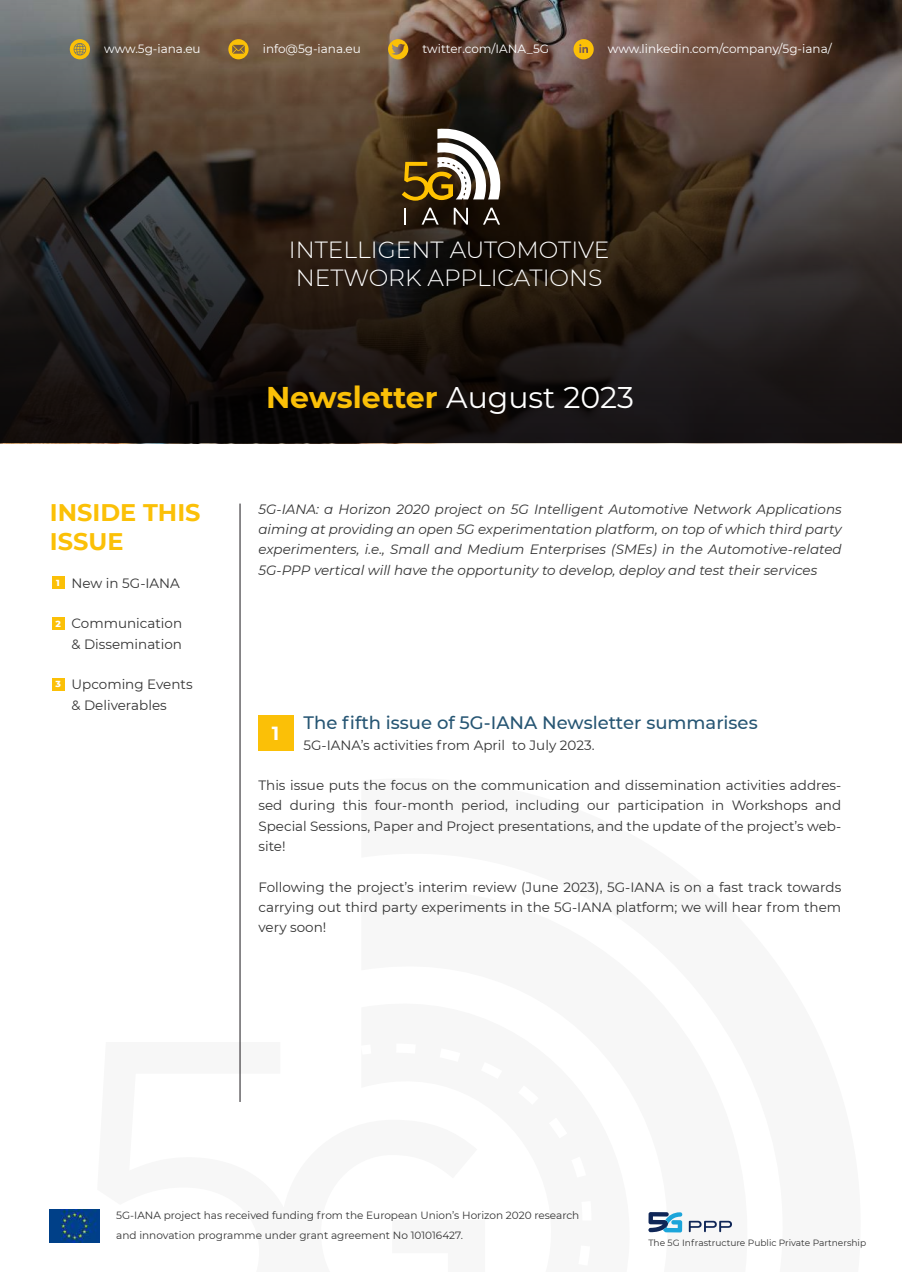
<style>
.page{position:relative;width:902px;height:1272px;background:#fff}
.page>*{position:absolute;margin:0;border:0;box-sizing:border-box;transform-origin:0 0}
.t1{font:700 30px "Montserrat";color:#fbc007}
.t2{font:700 24px/28.8px "Montserrat";color:#fbc007}
.t3{font:300 23.4px/28px "Montserrat";color:#fff}
.t4{font:700 18.9px "Montserrat";color:#fff}
.t5{font:500 18px "Montserrat";color:#265573}
.t6{font:13.5px/20.2px "Montserrat";color:#333;text-align:justify}
.t7{font:italic 13.5px/20.2px "Montserrat";color:#333;text-align:justify}
.t8{font:12px "Montserrat";color:#fff}
.t9{font:10.5px/20.1px "Montserrat";color:#333}
.t10{font:9px "Montserrat";color:#333}
.t11{font:800 9px "Montserrat";color:#fff}
.s1{font-weight:100;color:#fff}
</style>
<div class="page">
<svg style="left:0;top:0;width:902px;height:443px;background:#372d26"></svg>
<img style="left:50px;top:1209px;width:50px;height:34px">
<svg style="left:573px;top:39px;width:21px;height:20px"></svg>
<svg style="left:388px;top:39px;width:21px;height:20px"></svg>
<svg style="left:70px;top:39px;width:20px;height:20px"></svg>
<svg style="left:228px;top:39px;width:21px;height:20px"></svg>
<hr style="left:240px;top:504px;width:1px;height:598px;background:#1a171b">
<svg style="left:648px;top:1212px;width:34px;height:20px"></svg>
<svg style="left:689px;top:1221px;width:43px;height:11px"></svg>
<div style="left:52px;top:577px;width:13px;height:12px;background:#fbc007"></div>
<div style="left:258px;top:715px;width:36px;height:35px;background:#fbc007"></div>
<div style="left:52px;top:617px;width:13px;height:13px;background:#fbc007"></div>
<div style="left:52px;top:678px;width:13px;height:12px;background:#fbc007"></div>
<svg style="left:404px;top:208px;width:2px;height:17px"></svg>
<svg style="left:422px;top:208px;width:17px;height:17px"></svg>
<svg style="left:454px;top:208px;width:14px;height:17px"></svg>
<svg style="left:483px;top:208px;width:17px;height:17px"></svg>
<svg style="left:402px;top:125px;width:106px;height:76px"></svg>
<p class="t8" style="left:104px;top:41px;width:98px">www.5g-iana.eu</p>
<p class="t8" style="left:263px;top:41px;width:100px">info@5g-iana.eu</p>
<p class="t8" style="left:422px;top:41px;width:128px">twitter.com/IANA_5G</p>
<p class="t8" style="left:608px;top:41px;width:225px">www.linkedin.com/company/5g-iana/</p>
<h3 class="t3" style="left:289px;top:235px;width:322px">INTELLIGENT AUTOMOTIVE<br>NETWORK APPLICATIONS</h3>
<h2 class="t2" style="left:50px;top:497px;width:152px">INSIDE THIS<br>ISSUE</h2>
<p class="t6" style="left:72px;top:572px;width:110px">New in 5G-IANA</p>
<p class="t6" style="left:72px;top:613px;width:112px">Communication &amp; Dissemination</p>
<p class="t6" style="left:72px;top:674px;width:123px">Upcoming Events &amp; Deliverables</p>
<p class="t11" style="left:56px;top:576px;width:5px">1</p>
<p class="t11" style="left:55px;top:617px;width:7px">2</p>
<p class="t11" style="left:55px;top:678px;width:7px">3</p>
<h1 class="t1" style="left:266px;top:376px;width:370px">Newsletter <span class="s1">August 2023</span></h1>
<p class="t7" style="left:258px;top:498px;width:585px">5G-IANA: a Horizon 2020 project on 5G Intelligent Automotive Network Applications aiming at providing an open 5G experimentation platform, on top of which third party experimenters, i.e., Small and Medium Enterprises (SMEs) in the Automotive-related 5G-PPP vertical will have the opportunity to develop, deploy and test their services</p>
<h3 class="t5" style="left:303px;top:710px;width:456px">The fifth issue of 5G-IANA Newsletter summarises</h3>
<p class="t6" style="left:303px;top:734px;width:293px">5G-IANA’s activities from April to July 2023.</p>
<p class="t6" style="left:258px;top:775px;width:584px">This issue puts the focus on the communication and dissemination activities addres&shy;sed during this four-month period, including our participation in Workshops and Special Sessions, Paper and Project presentations, and the update of the project’s web&shy;site!</p>
<p class="t6" style="left:258px;top:876px;width:584px">Following the project’s interim review (June 2023), 5G-IANA is on a fast track towards carrying out third party experiments in the 5G-IANA platform; we will hear from them very soon!</p>
<h3 class="t4" style="left:272px;top:720px;width:9px">1</h3>
<p class="t9" style="left:116px;top:1205px;width:465px">5G-IANA project has received funding from the European Union’s Horizon 2020 research and innovation programme under grant agreement No 101016427.</p>
<p class="t10" style="left:648px;top:1237px;width:219px">The 5G Infrastructure Public Private Partnership</p>
</div>
